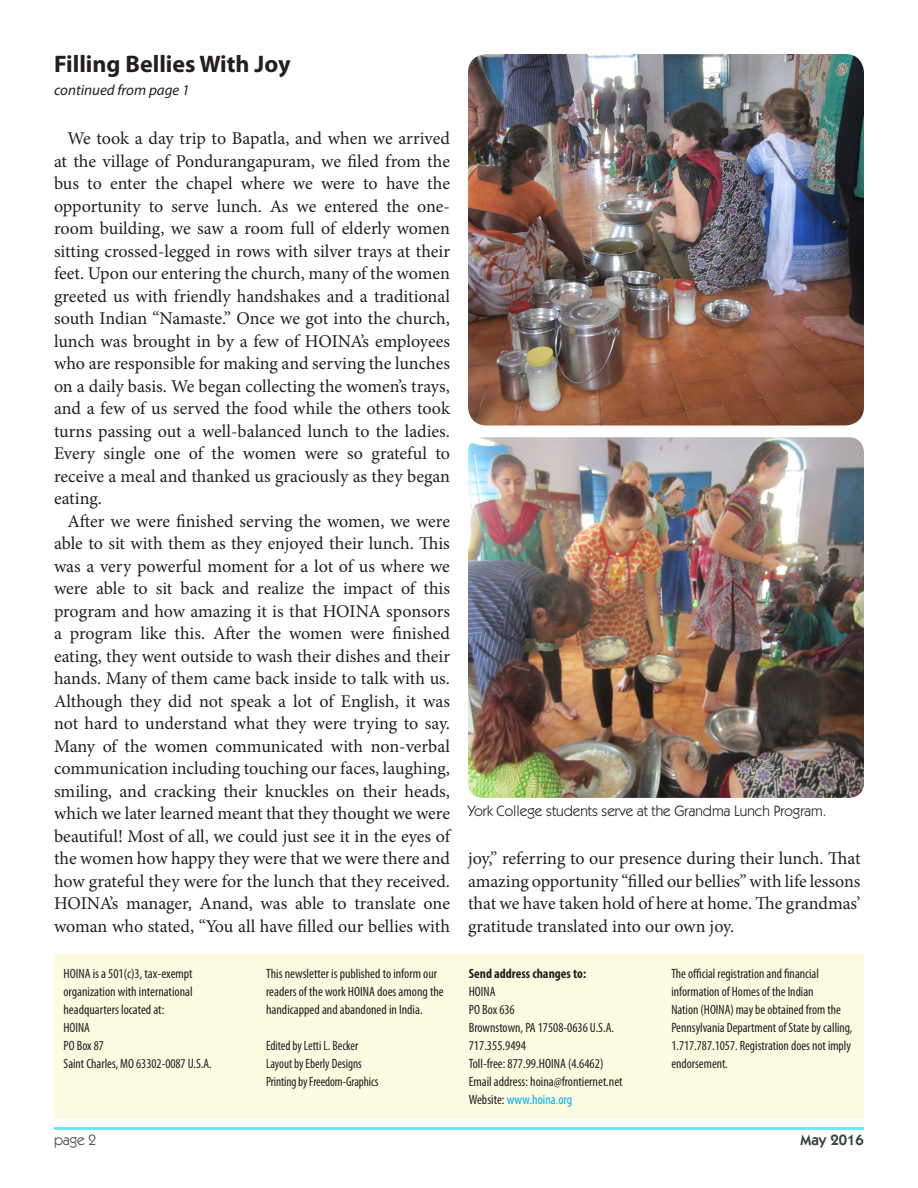
<style>
.page{position:relative;width:918px;height:1188px;background:#fff}
.page>*{position:absolute;margin:0;border:0;box-sizing:border-box;transform-origin:0 0}
.t1{font:700 24px "Myriad Pro";color:#231f20}
.t2{font:18px/22.5px "Minion Pro";letter-spacing:-.005em;color:#231f20;text-align:justify}
.t3{font:15px "Itc Kabel";color:#231f20}
.t4{font:italic 15px "Myriad Pro";color:#231f20}
.t5{font:600 15px "Itc Kabel";color:#34483c}
.t6{font:15px "Itc Kabel";color:#34483c}
.t7{font:condensed 13.5px/18px "Myriad Pro";color:#231f20}
.t8{font:condensed 13.5px "Myriad Pro";color:#231f20;scale:.94 1}
.t9{font:700 condensed 13.5px "Myriad Pro";color:#231f20}
.s1{color:#00aeef}
</style>
<div class="page">
<hr style="left:54px;top:1127px;width:810px;height:3px;background:#6be8fe">
<div style="left:54px;top:955px;width:810px;height:164px;background:#fbfbe1"></div>
<img style="left:468px;top:54px;width:396px;height:372px">
<img style="left:468px;top:437px;width:396px;height:361px">
<p class="t1" style="left:54px;top:48px;width:238px">Filling Bellies With Joy</p>
<p class="t4" style="left:54px;top:80px;width:137px">continued from page 1</p>
<p class="t2" style="left:54px;top:127px;width:398px;text-indent:14px">We took a day trip to Bapatla, and when we arrived at the village of Pondurangapuram, we filed from the bus to enter the chapel where we were to have the opportunity to serve lunch. As we entered the one&shy;room building, we saw a room full of elderly women sitting crossed-legged in rows with silver trays at their feet. Upon our entering the church, many of the women greeted us with friendly handshakes and a traditional south Indian “Namaste.” Once we got into the church, lunch was brought in by a few of HOINA’s employees who are responsible for making and serving the lunches on a daily basis. We began collecting the women’s trays, and a few of us served the food while the others took turns passing out a well-balanced lunch to the ladies.<br>Every single one of the women were so grateful to receive a meal and thanked us graciously as they began eating.</p>
<p class="t2" style="left:54px;top:510px;width:398px;text-indent:14px">After we were finished serving the women, we were able to sit with them as they enjoyed their lunch. This was a very powerful moment for a lot of us where we were able to sit back and realize the impact of this program and how amazing it is that HOINA sponsors a program like this. After the women were finished eating, they went outside to wash their dishes and their hands. Many of them came back inside to talk with us.<br>Although they did not speak a lot of English, it was not hard to understand what they were trying to say.<br>Many of the women communicated with non-verbal communication including touching our faces, laughing, smiling, and cracking their knuckles on their heads, which we later learned meant that they thought we were beautiful! Most of all, we could just see it in the eyes of the women how happy they were that we were there and how grateful they were for the lunch that they received.<br>HOINA’s manager, Anand, was able to translate one woman who stated, “You all have filled our bellies with</p>
<p class="t7" style="left:63px;top:965px;width:131px">HOINA is a 501(c)3, tax-exempt</p>
<p class="t7" style="left:63px;top:983px;width:131px">organization with international</p>
<p class="t7" style="left:63px;top:1001px;width:102px">headquarters located at:</p>
<p class="t7" style="left:63px;top:1019px;width:42px">HOINA<br>PO Box 87</p>
<p class="t7" style="left:63px;top:1055px;width:150px">Saint Charles, MO 63302-0087 U.S.A.</p>
<p class="t7" style="left:266px;top:965px;width:179px">This newsletter is published to inform our readers of the work HOINA does among the handicapped and abandoned in India.</p>
<p class="t8" style="left:266px;top:1038px;width:100px">Edited by Letti L. Becker</p>
<p class="t8" style="left:266px;top:1056px;width:103px">Layout by Eberly Designs</p>
<p class="t8" style="left:266px;top:1074px;width:121px">Printing by Freedom-Graphics</p>
<p class="t3" style="left:468px;top:802px;width:360px">York College students serve at the Grandma Lunch Program.</p>
<p class="t2" style="left:468px;top:847px;width:394px">joy,” referring to our presence during their lunch. That amazing opportunity “filled our bellies” with life lessons that we have taken hold of here at home. The grandmas’ gratitude translated into our own joy.</p>
<p class="t9" style="left:469px;top:966px;width:119px">Send address changes to:</p>
<p class="t7" style="left:469px;top:983px;width:48px">HOINA<br>PO Box 636</p>
<p class="t7" style="left:469px;top:1019px;width:147px">Brownstown, PA 17508-0636 U.S.A.<br>717.355.9494</p>
<p class="t7" style="left:469px;top:1055px;width:155px">Toll-free: 877.99.HOINA (4.6462)<br>Email address: hoina@frontiernet.net<br>Website: <span class="s1">www.hoina.org</span></p>
<p class="t7" style="left:671px;top:965px;width:183px">The official registration and financial information of Homes of the Indian<br>Nation (HOINA) may be obtained from the Pennsylvania Department of State by calling, 1.717.787.1057. Registration does not imply endorsement.</p>
<p class="t6" style="left:54px;top:1131px;width:44px">page 2</p>
<p class="t5" style="left:801px;top:1131px;width:65px">May 2016</p>
</div>
